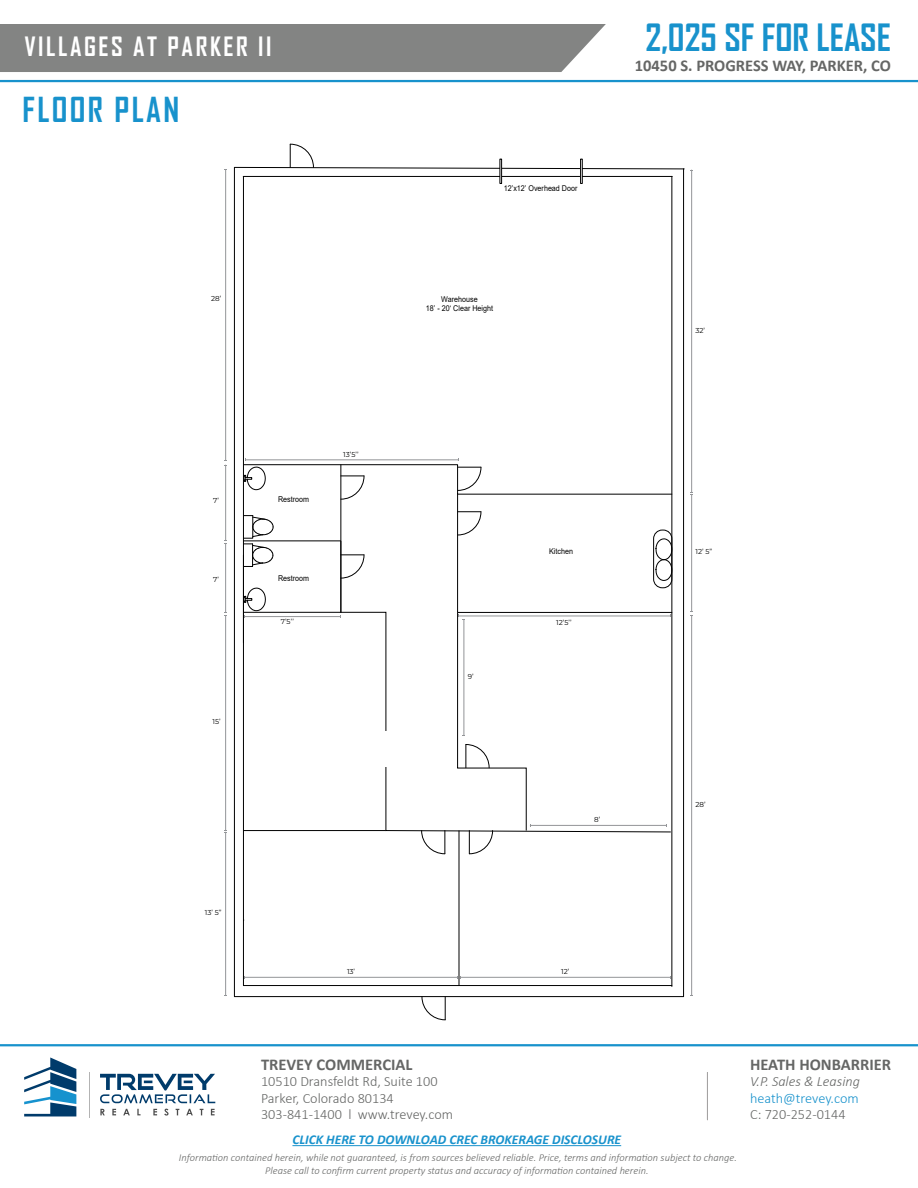
<style>
.page{position:relative;width:918px;height:1188px;background:#fff}
.page>*{position:absolute;margin:0;border:0;box-sizing:border-box;transform-origin:0 0}
.t1{font:700 36px "Agency FB";color:#1892cc}
.t2{font:700 33px "Agency FB";letter-spacing:.07em;color:#1892cc}
.t3{font:700 25.5px "Agency FB";letter-spacing:.1em;color:#fff}
.t4{font:700 16.5px "Calibri";color:#656665}
.t5{font:300 14.25px/16.5px "Calibri";color:#656665}
.t6{font:italic 300 14.25px "Calibri";color:#656665}
.t7{font:300 14.25px "Calibri";letter-spacing:-.005em;color:#1892cc}
.t8{font:italic 700 13.5px "Calibri";color:#1892cc}
.t9{font:italic 300 10.5px/12.6px "Calibri";color:#656665;text-align:center}
.t10{font:7.95px/8.6px "Arial";color:#000;text-align:center;scale:.9 1}
.t11{font:7.2px "Montserrat";color:#000}
</style>
<div class="page">
<div style="left:0;top:24px;width:606px;height:48px;background:#838483"></div>
<hr style="left:292px;top:1145px;width:329px;height:1px;background:#1892cc">
<hr style="left:0;top:1044px;width:918px;height:2px;background:#1892cc">
<hr style="left:707px;top:1072px;width:1px;height:48px;background:#a4a2a2">
<svg style="left:24px;top:1057px;width:52px;height:59px"></svg>
<hr style="left:89px;top:1072px;width:1px;height:46px;background:#b3b3b3">
<svg style="left:100px;top:1074px;width:115px;height:29px"></svg>
<svg style="left:100px;top:1109px;width:115px;height:7px"></svg>
<hr style="left:234px;top:996px;width:450px;height:1px;background:#000">
<hr style="left:243px;top:985px;width:429px;height:1px;background:#000">
<hr style="left:672px;top:176px;width:1px;height:810px;background:#000">
<hr style="left:683px;top:169px;width:1px;height:828px;background:#000">
<hr style="left:234px;top:167px;width:1px;height:830px;background:#000">
<hr style="left:243px;top:555px;width:1px;height:431px;background:#000">
<hr style="left:243px;top:176px;width:1px;height:467px;background:#000">
<hr style="left:691px;top:170px;width:1px;height:323px;background:#939598">
<hr style="left:691px;top:615px;width:1px;height:380px;background:#939598">
<hr style="left:225px;top:616px;width:1px;height:214px;background:#939598">
<hr style="left:225px;top:170px;width:1px;height:291px;background:#939598">
<hr style="left:225px;top:832px;width:1px;height:164px;background:#939598">
<svg style="left:422px;top:996px;width:24px;height:24px"></svg>
<div style="left:500px;top:159px;width:2px;height:25px;border:1px solid #000"></div>
<div style="left:580px;top:159px;width:2px;height:25px;border:1px solid #000"></div>
<svg style="left:234px;top:144px;width:459px;height:39px"></svg>
<hr style="left:225px;top:465px;width:1px;height:76px;background:#939598">
<hr style="left:225px;top:543px;width:1px;height:69px;background:#939598">
<hr style="left:691px;top:494px;width:1px;height:118px;background:#939598">
<hr style="left:459px;top:831px;width:1px;height:155px;background:#000">
<hr style="left:245px;top:977px;width:213px;height:1px;background:#939598">
<hr style="left:461px;top:977px;width:209px;height:1px;background:#939598">
<svg style="left:244px;top:459px;width:428px;height:395px"></svg>
<div style="left:364px;top:732px;width:47px;height:35px;background:#fff"></div>
<hr style="left:0;top:80px;width:918px;height:2px;background:#1892cc">
<h3 class="t3" style="left:24px;top:31px;width:249px">VILLAGES AT PARKER II</h3>
<h2 class="t2" style="left:23px;top:89px;width:158px">FLOOR PLAN</h2>
<p class="t11" style="left:211px;top:294px;width:12px">28’</p>
<p class="t10" style="left:504px;top:184px;width:83px">12’x12’ Overhead Door</p>
<p class="t10" style="left:426px;top:295px;width:76px">Warehouse<br>18’ - 20‘ Clear Height</p>
<h1 class="t1" style="left:645px;top:15px;width:247px">2,025 SF FOR LEASE</h1>
<h3 class="t4" style="left:635px;top:54px;width:258px">10450 S. PROGRESS WAY, PARKER, CO</h3>
<p class="t11" style="left:696px;top:325px;width:11px">32’</p>
<p class="t11" style="left:213px;top:496px;width:7px">7’</p>
<p class="t11" style="left:213px;top:574px;width:7px">7’</p>
<p class="t11" style="left:213px;top:716px;width:10px">15’</p>
<p class="t11" style="left:205px;top:907px;width:18px">13’ 5”</p>
<p class="t10" style="left:278px;top:495px;width:36px">Restroom</p>
<p class="t11" style="left:343px;top:449px;width:17px">13’5’’</p>
<p class="t10" style="left:549px;top:547px;width:28px">Kitchen</p>
<p class="t10" style="left:278px;top:574px;width:36px">Restroom</p>
<p class="t11" style="left:281px;top:616px;width:15px">7’5’’</p>
<p class="t11" style="left:556px;top:618px;width:17px">12’5’’</p>
<p class="t11" style="left:468px;top:671px;width:7px">9’</p>
<p class="t11" style="left:594px;top:815px;width:8px">8’</p>
<p class="t11" style="left:347px;top:967px;width:10px">13’</p>
<p class="t11" style="left:561px;top:967px;width:10px">12’</p>
<h3 class="t4" style="left:261px;top:1052px;width:153px">TREVEY COMMERCIAL</h3>
<h3 class="t5" style="left:261px;top:1073px;width:194px">10510 Dransfeldt Rd, Suite 100<br>Parker, Colorado 80134<br>303-841-1400 l www.trevey.com</h3>
<p class="t11" style="left:696px;top:547px;width:18px">12’ 5”</p>
<p class="t11" style="left:696px;top:799px;width:12px">28’</p>
<h3 class="t4" style="left:750px;top:1052px;width:143px">HEATH HONBARRIER</h3>
<h3 class="t6" style="left:750px;top:1073px;width:111px">V.P. Sales &amp; Leasing</h3>
<h3 class="t7" style="left:750px;top:1089px;width:110px">heath@trevey.com</h3>
<h3 class="t5" style="left:750px;top:1106px;width:97px">C: 720-252-0144</h3>
<p class="t8" style="left:292px;top:1130px;width:330px">CLICK HERE TO DOWNLOAD CREC BROKERAGE DISCLOSURE</p>
<p class="t9" style="left:179px;top:1151px;width:560px">Information contained herein, while not guaranteed, is from sources believed reliable. Price, terms and information subject to change.<br>Please call to confirm current property status and accuracy of information contained herein.</p>
</div>
